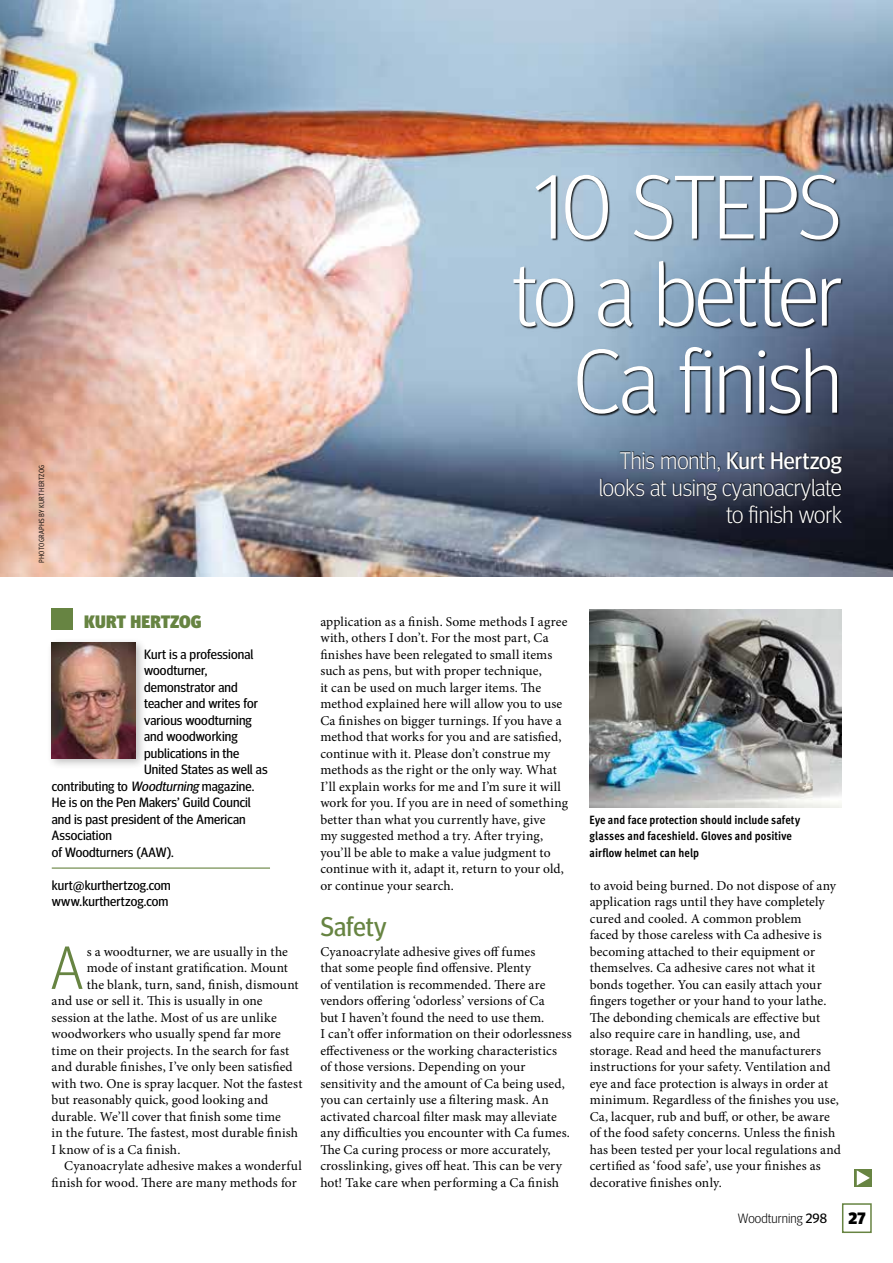
<style>
.page{position:relative;width:893px;height:1263px;background:#fff}
.page>*{position:absolute;margin:0;border:0;box-sizing:border-box;transform-origin:0 0}
.t1{font:300 90px/87px "Meta Headline";letter-spacing:-.02em;color:#fff;text-align:right}
.t2{font:300 60.9px "Meta Headline";color:#678442}
.t3{font:27px "Meta Headline";color:#678442}
.t4{font:300 24px/27px "Meta Headline";letter-spacing:-.005em;color:#fff;text-align:right}
.t5{font:900 18px "Meta Headline";color:#678442}
.t6{font:900 16.5px "Meta Headline";color:#000}
.t7{font:13.5px/16.5px "Minion Pro";letter-spacing:.01em;color:#000}
.t8{font:13.5px/16.5px "Meta Headline";letter-spacing:.005em;color:#000}
.t9{font:300 13.5px "Meta Headline";letter-spacing:.005em;color:#000}
.t10{font:700 12px/16.5px "Meta Cond";letter-spacing:.005em;color:#000}
.t11{font:7.5px "Meta Cond Normal";letter-spacing:.03em;color:#000}
.s1{font-weight:400}
.s2{font-style:italic}
</style>
<div class="page">
<div style="left:842px;top:1203px;width:30px;height:30px;border:2px solid #678442"></div>
<img style="left:0;top:0;width:893px;height:576px">
<img style="left:590px;top:610px;width:252px;height:197px">
<div style="left:514px;top:175px;width:330px;height:242px;background:#000;opacity:.85"></div>
<div style="left:46px;top:637px;width:101px;height:132px;background:#000;opacity:.25"></div>
<img style="left:52px;top:642px;width:84px;height:116px">
<hr style="left:52px;top:867px;width:218px;height:2px;background:#678442">
<div style="left:52px;top:608px;width:21px;height:21px;background:#678442"></div>
<svg style="left:600px;top:451px;width:243px;height:74px;background:#2f384b"></svg>
<div style="left:855px;top:1169px;width:17px;height:17px;background:#678442"></div>
<svg style="left:856px;top:1170px;width:14px;height:16px"></svg>
<p class="t11" style="left:37px;top:563px;width:100px;rotate:-90deg">PHOTOGRAPHS BY KURT HERTZOG</p>
<h1 class="t1" style="left:512px;top:162px;width:331px">10 steps to a better<br>Ca finish</h1>
<h3 class="t4" style="left:599px;top:446px;width:245px">This month, <span class="s1">Kurt Hertzog </span>looks at using cyanoacrylate to finish work</h3>
<h3 class="t5" style="left:84px;top:611px;width:119px">KURT HERTZOG</h3>
<p class="t8" style="left:144px;top:646px;width:111px">Kurt is a professional</p>
<p class="t8" style="left:144px;top:662px;width:65px">woodturner,</p>
<p class="t8" style="left:144px;top:679px;width:95px">demonstrator and</p>
<p class="t8" style="left:144px;top:695px;width:115px">teacher and writes for</p>
<p class="t8" style="left:144px;top:712px;width:109px">various woodturning</p>
<p class="t8" style="left:144px;top:728px;width:95px">and woodworking</p>
<p class="t8" style="left:144px;top:745px;width:97px">publications in the</p>
<p class="t8" style="left:144px;top:761px;width:125px">United States as well as</p>
<p class="t8" style="left:52px;top:778px;width:204px">contributing to <span class="s2">Woodturning</span> magazine.</p>
<p class="t8" style="left:52px;top:794px;width:201px">He is on the Pen Makers’ Guild Council</p>
<p class="t8" style="left:52px;top:811px;width:195px">and is past president of the American</p>
<p class="t8" style="left:52px;top:827px;width:62px">Association</p>
<p class="t8" style="left:52px;top:844px;width:124px">of Woodturners (AAW).</p>
<p class="t8" style="left:52px;top:877px;width:121px">kurt@kurthertzog.com www.kurthertzog.com</p>
<h2 class="t2" style="left:51px;top:931px;width:34px">A</h2>
<p class="t7" style="left:87px;top:943px;width:203px">s a woodturner, we are usually in the</p>
<p class="t7" style="left:87px;top:960px;width:203px">mode of instant gratification. Mount</p>
<p class="t7" style="left:87px;top:976px;width:213px">the blank, turn, sand, finish, dismount</p>
<p class="t7" style="left:52px;top:993px;width:213px">and use or sell it. This is usually in one</p>
<p class="t7" style="left:52px;top:1009px;width:227px">session at the lathe. Most of us are unlike</p>
<p class="t7" style="left:52px;top:1026px;width:231px">woodworkers who usually spend far more</p>
<p class="t7" style="left:52px;top:1042px;width:239px">time on their projects. In the search for fast</p>
<p class="t7" style="left:52px;top:1059px;width:243px">and durable finishes, I’ve only been satisfied</p>
<p class="t7" style="left:52px;top:1075px;width:252px">with two. One is spray lacquer. Not the fastest</p>
<p class="t7" style="left:52px;top:1092px;width:218px">but reasonably quick, good looking and</p>
<p class="t7" style="left:52px;top:1108px;width:231px">durable. We’ll cover that finish some time</p>
<p class="t7" style="left:52px;top:1125px;width:248px">in the future. The fastest, most durable finish</p>
<p class="t7" style="left:52px;top:1141px;width:130px">I know of is a Ca finish.</p>
<p class="t7" style="left:64px;top:1158px;width:239px">Cyanoacrylate adhesive makes a wonderful</p>
<p class="t7" style="left:52px;top:1174px;width:247px">finish for wood. There are many methods for</p>
<p class="t7" style="left:320px;top:613px;width:249px">application as a finish. Some methods I agree with, others I don’t. For the most part, Ca finishes have been relegated to small items such as pens, but with proper technique,<br>it can be used on much larger items. The method explained here will allow you to use Ca finishes on bigger turnings. If you have a method that works for you and are satisfied, continue with it. Please don’t construe my methods as the right or the only way. What I’ll explain works for me and I’m sure it will work for you. If you are in need of something better than what you currently have, give<br>my suggested method a try. After trying, you’ll be able to make a value judgment to continue with it, adapt it, return to your old, or continue your search.</p>
<h3 class="t3" style="left:320px;top:911px;width:68px">Safety</h3>
<p class="t7" style="left:320px;top:943px;width:253px">Cyanoacrylate adhesive gives off fumes<br>that some people find offensive. Plenty<br>of ventilation is recommended. There are vendors offering ‘odorless’ versions of Ca<br>but I haven’t found the need to use them.<br>I can’t offer information on their odorlessness effectiveness or the working characteristics<br>of those versions. Depending on your sensitivity and the amount of Ca being used, you can certainly use a filtering mask. An activated charcoal filter mask may alleviate any difficulties you encounter with Ca fumes.<br>The Ca curing process or more accurately, crosslinking, gives off heat. This can be very hot! Take care when performing a Ca finish</p>
<p class="t10" style="left:590px;top:811px;width:212px">Eye and face protection should include safety glasses and faceshield. Gloves and positive airflow helmet can help</p>
<p class="t7" style="left:590px;top:877px;width:253px">to avoid being burned. Do not dispose of any application rags until they have completely cured and cooled. A common problem<br>faced by those careless with Ca adhesive is becoming attached to their equipment or themselves. Ca adhesive cares not what it bonds together. You can easily attach your fingers together or your hand to your lathe.<br>The debonding chemicals are effective but also require care in handling, use, and storage. Read and heed the manufacturers instructions for your safety. Ventilation and eye and face protection is always in order at minimum. Regardless of the finishes you use, Ca, lacquer, rub and buff, or other, be aware of the food safety concerns. Unless the finish has been tested per your local regulations and certified as ‘food safe’, use your finishes as decorative finishes only.</p>
<p class="t9" style="left:738px;top:1211px;width:91px">Woodturning <span class="s1">298</span></p>
<p class="t6" style="left:848px;top:1208px;width:19px">27</p>
</div>
